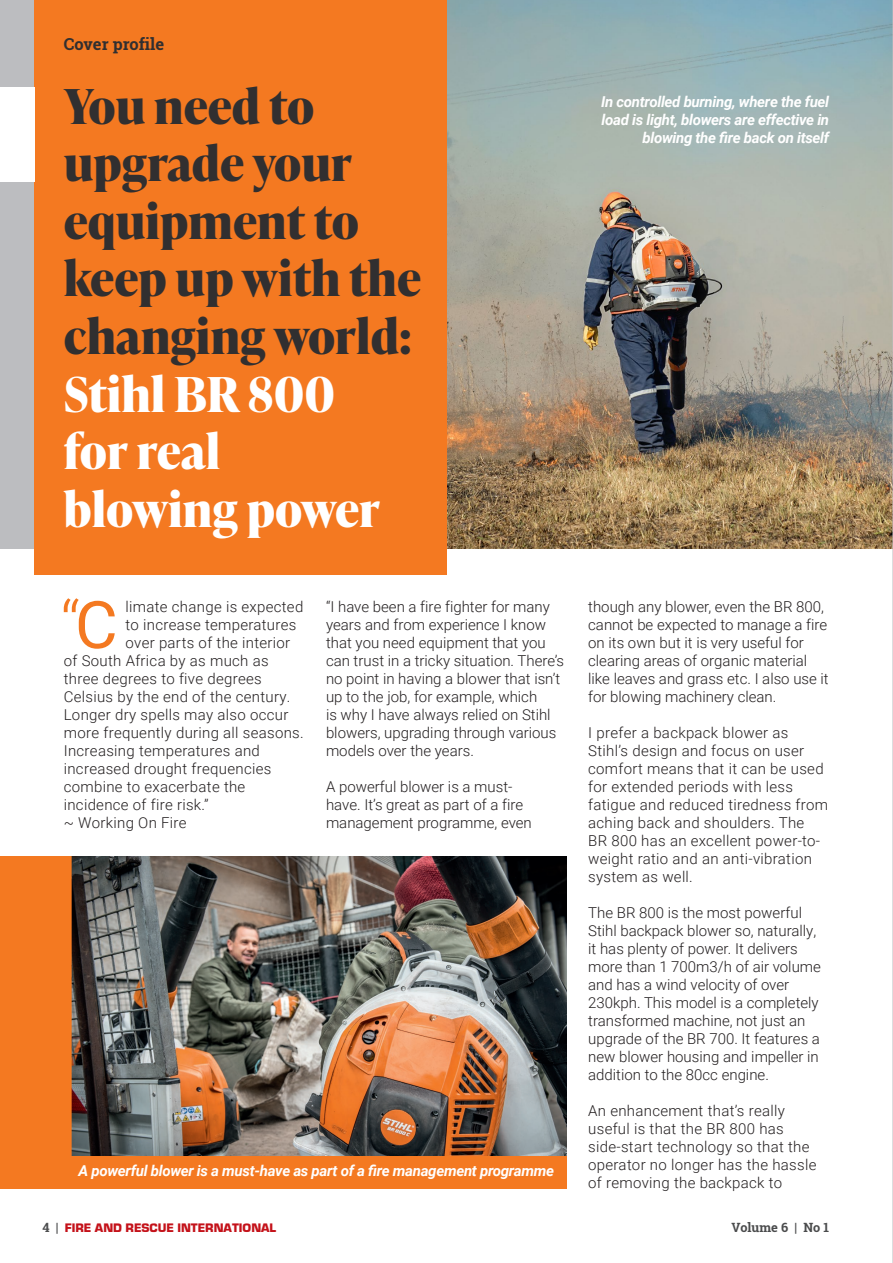
<style>
.page{position:relative;width:893px;height:1263px;background:#fff}
.page>*{position:absolute;margin:0;border:0;box-sizing:border-box;transform-origin:0 0}
.t1{font:300 65.7px "Roboto";color:#f47921}
.t2{font:700 48px/57.6px "Ivy Presto Headline";color:#312f30}
.t3{font:700 48px "Ivy Presto Headline";color:#fff}
.t4{font:700 16.5px "Roboto Slab";color:#312f30}
.t5{font:300 15px/18px "Roboto";color:#231f20}
.t6{font:300 15px/18px "Roboto";letter-spacing:.02em;color:#231f20}
.Captions{font:italic 700 15px/18px "Roboto";letter-spacing:-.02em;color:#fff;text-align:right}
.t7{font:900 12.75px "Eurostile";color:#c4121a}
.t8{font:700 12.75px "Roboto Slab";color:#4b4c4d}
.s1{color:#fff}
.s2{font-weight:400}
.s3{font-family:"Roboto Slab";font-weight:700;color:#4b4c4d}
</style>
<div class="page">
<div style="left:0;top:0;width:446px;height:548px;background:#bcbdc0"></div>
<img style="left:446px;top:0;width:446px;height:548px">
<div style="left:34px;top:0;width:412px;height:574px;background:#f47921"></div>
<div style="left:0;top:856px;width:72px;height:332px;background:#f47921"></div>
<div style="left:0;top:87px;width:34px;height:94px;background:#fff"></div>
<img style="left:63px;top:856px;width:504px;height:333px">
<hr style="left:892px;top:0;width:1px;height:1263px;background:#bcbdc0">
<div style="left:0;top:1156px;width:567px;height:32px;background:#f47921"></div>
<p class="t4" style="left:64px;top:33px;width:102px">Cover profile</p>
<p class="t2" style="left:64px;top:76px;width:359px">You need to upgrade your equipment to keep up with the changing world:<br><span class="s1">Stihl BR 800</span></p>
<p class="t3" style="left:64px;top:417px;width:158px">for real</p>
<p class="t3" style="left:64px;top:475px;width:318px">blowing power</p>
<p class="t1" style="left:61px;top:579px;width:59px">“<span class="s2">C</span></p>
<p class="t6" style="left:126px;top:597px;width:179px">limate change is expected</p>
<p class="t6" style="left:126px;top:615px;width:172px">to increase temperatures</p>
<p class="t6" style="left:126px;top:633px;width:166px">over parts of the interior</p>
<p class="t6" style="left:64px;top:651px;width:206px">of South Africa by as much as</p>
<p class="t6" style="left:64px;top:669px;width:200px">three degrees to five degrees</p>
<p class="t6" style="left:64px;top:687px;width:228px">Celsius by the end of the century.</p>
<p class="t6" style="left:64px;top:705px;width:226px">Longer dry spells may also occur</p>
<p class="t6" style="left:64px;top:723px;width:242px">more frequently during all seasons.</p>
<p class="t6" style="left:64px;top:741px;width:198px">Increasing temperatures and</p>
<p class="t6" style="left:64px;top:759px;width:209px">increased drought frequencies</p>
<p class="t6" style="left:64px;top:777px;width:183px">combine to exacerbate the</p>
<p class="t6" style="left:64px;top:795px;width:147px">incidence of fire risk.”</p>
<p class="t6" style="left:64px;top:813px;width:124px">~ Working On Fire</p>
<p class="t5" style="left:326px;top:597px;width:240px">“I have been a fire fighter for many years and from experience I know that you need equipment that you can trust in a tricky situation. There’s no point in having a blower that isn’t up to the job, for example, which<br>is why I have always relied on Stihl blowers, upgrading through various models over the years.</p>
<p class="t5" style="left:326px;top:777px;width:207px">A powerful blower is a must&shy;have. It’s great as part of a fire management programme, even</p>
<p class="Captions" style="left:79px;top:1161px;width:477px">A powerful blower is a must-have as part of a fire management programme</p>
<p class="Captions" style="left:601px;top:92px;width:229px">In controlled burning, where the fuel load is light, blowers are effective in blowing the fire back on itself</p>
<p class="t5" style="left:588px;top:597px;width:242px">though any blower, even the BR 800, cannot be expected to manage a fire on its own but it is very useful for clearing areas of organic material like leaves and grass etc. I also use it for blowing machinery clean.</p>
<p class="t6" style="left:588px;top:723px;width:241px">I prefer a backpack blower as<br>Stihl’s design and focus on user comfort means that it can be used for extended periods with less fatigue and reduced tiredness from aching back and shoulders. The<br>BR 800 has an excellent power-to&shy;weight ratio and an anti-vibration system as well.</p>
<p class="t5" style="left:588px;top:903px;width:234px">The BR 800 is the most powerful<br>Stihl backpack blower so, naturally, it has plenty of power. It delivers more than 1 700m3/h of air volume and has a wind velocity of over<br>230kph. This model is a completely transformed machine, not just an upgrade of the BR 700. It features a new blower housing and impeller in addition to the 80cc engine.</p>
<p class="t6" style="left:588px;top:1101px;width:230px">An enhancement that’s really useful is that the BR 800 has side-start technology so that the operator no longer has the hassle of removing the backpack to</p>
<p class="t7" style="left:43px;top:1220px;width:235px"><span class="s3">4 |</span> FIRE AND RESCUE INTERNATIONAL</p>
<p class="t8" style="left:731px;top:1218px;width:99px">Volume 6 | No 1</p>
</div>
